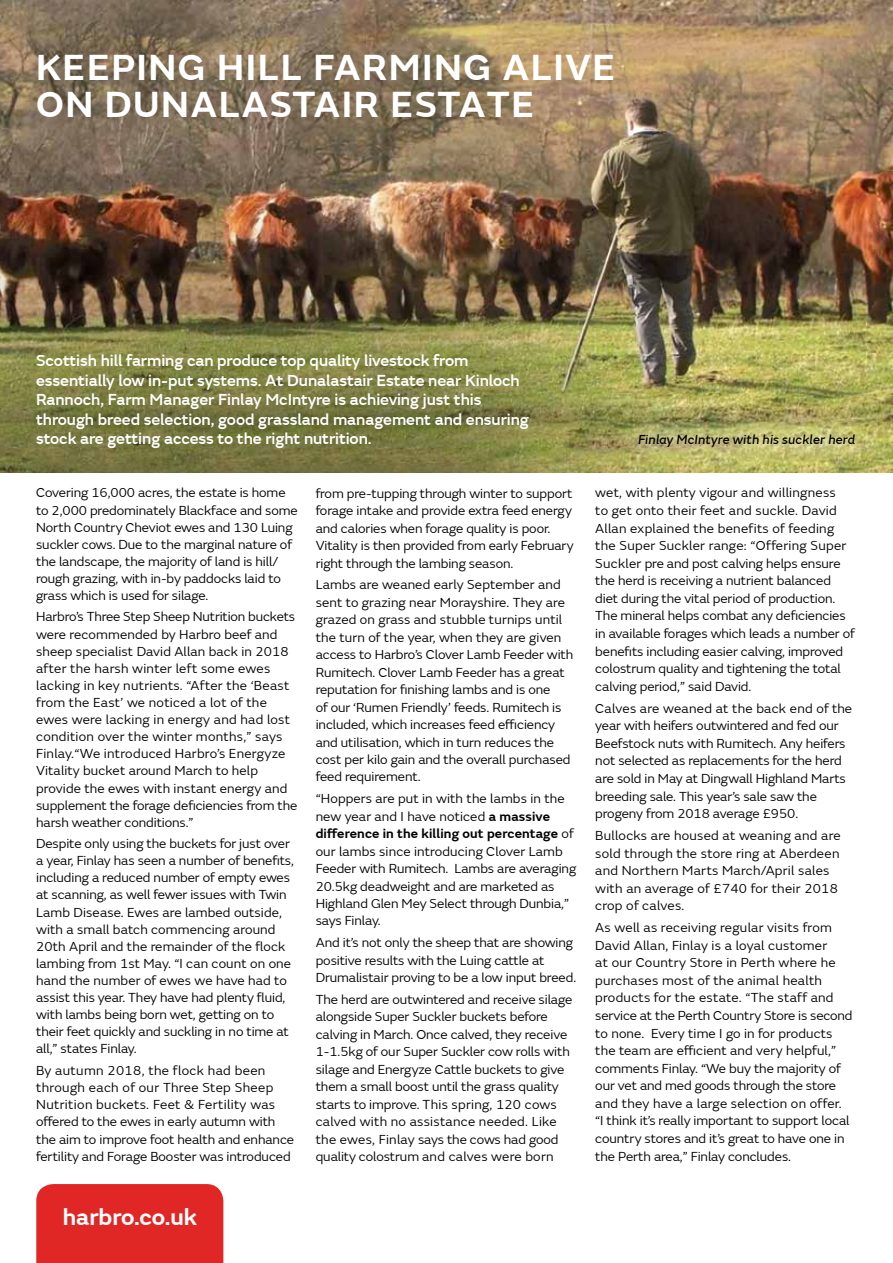
<style>
.page{position:relative;width:893px;height:1263px;background:#fff}
.page>*{position:absolute;margin:0;border:0;box-sizing:border-box;transform-origin:0 0}
.t1{font:600 37.5px/37.5px "FS Emeric";letter-spacing:.04em;color:#fff}
.t2{font:600 24px "FS Emeric";color:#fff}
.t3{font:500 16.5px/19.5px "FS Emeric";letter-spacing:-.005em;color:#fff}
.t4{font:13.5px/17.4px "FS Emeric";letter-spacing:-.005em;color:#000}
.t5{font:13.5px/17.5px "FS Emeric";letter-spacing:.02em;color:#000}
.t6{font:italic 13.5px "FS Emeric Core";letter-spacing:.01em;color:#000}
.s1{font-weight:600}
</style>
<div class="page">
<img style="left:0;top:0;width:893px;height:472px">
<div style="left:36px;top:1184px;width:187px;height:79px;background:#e12726"></div>
<div style="left:616px;top:411px;width:262px;height:59px;background:#fff;opacity:.43"></div>
<h1 class="t1" style="left:36px;top:46px;width:581px">Keeping h ill farming alive on Dunalastair Estate</h1>
<p class="t3" style="left:36px;top:350px;width:494px">Scottish hill farming can produce top quality livestock from essentially low in-put systems. At Dunalastair Estate near Kinloch Rannoch, Farm Manager Finlay McIntyre is achieving just this through breed selection, good grassland management and ensuring stock are getting access to the right nutrition.</p>
<p class="t6" style="left:638px;top:430px;width:219px">Finlay McIntyre with his suckler herd</p>
<p class="t4" style="left:36px;top:484px;width:263px">Covering 16,000 acres, the estate is home to 2,000 predominately Blackface and some North Country Cheviot ewes and 130 Luing suckler cows. Due to the marginal nature of the landscape, the majority of land is hill/ rough grazing, with in-by paddocks laid to grass which is used for silage.</p>
<p class="t4" style="left:36px;top:608px;width:263px">Harbro’s Three Step Sheep Nutrition buckets were recommended by Harbro beef and sheep specialist David Allan back in 2018 after the harsh winter left some ewes lacking in key nutrients. “After the ‘Beast from the East’ we noticed a lot of the ewes were lacking in energy and had lost condition over the winter months,” says Finlay.“We introduced Harbro’s Energyze Vitality bucket around March to help provide the ewes with instant energy and supplement the forage deficiencies from the harsh weather conditions.”</p>
<p class="t4" style="left:36px;top:834px;width:259px">Despite only using the buckets for just over a year, Finlay has seen a number of benefits, including a reduced number of empty ewes at scanning, as well fewer issues with Twin Lamb Disease. Ewes are lambed outside, with a small batch commencing around 20th April and the remainder of the flock lambing from 1st May. “I can count on one hand the number of ewes we have had to assist this year. They have had plenty fluid, with lambs being born wet, getting on to their feet quickly and suckling in no time at all,” states Finlay.</p>
<p class="t4" style="left:36px;top:1061px;width:259px">By autumn 2018, the flock had been through each of our Three Step Sheep Nutrition buckets. Feet &amp; Fertility was offered to the ewes in early autumn with the aim to improve foot health and enhance fertility and Forage Booster was introduced</p>
<h2 class="t2" style="left:63px;top:1198px;width:136px">harbro.co.uk</h2>
<p class="t4" style="left:316px;top:484px;width:259px">from pre-tupping through winter to support forage intake and provide extra feed energy and calories when forage quality is poor.<br>Vitality is then provided from early February right through the lambing season.</p>
<p class="t4" style="left:316px;top:575px;width:259px">Lambs are weaned early September and sent to grazing near Morayshire. They are grazed on grass and stubble turnips until the turn of the year, when they are given access to Harbro’s Clover Lamb Feeder with Rumitech. Clover Lamb Feeder has a great reputation for finishing lambs and is one<br>of our ‘Rumen Friendly’ feeds. Rumitech is included, which increases feed efficiency and utilisation, which in turn reduces the cost per kilo gain and the overall purchased feed requirement.</p>
<p class="t4" style="left:316px;top:789px;width:262px">“Hoppers are put in with the lambs in the new year and I have noticed <span class="s1">a massive difference in the killing out percentage</span> of our lambs since introducing Clover Lamb Feeder with Rumitech. Lambs are averaging 20.5kg deadweight and are marketed as Highland Glen Mey Select through Dunbia,” says Finlay.</p>
<p class="t4" style="left:316px;top:933px;width:262px">And it’s not only the sheep that are showing positive results with the Luing cattle at<br>Drumalistair proving to be a low input breed.</p>
<p class="t4" style="left:316px;top:990px;width:258px">The herd are outwintered and receive silage alongside Super Suckler buckets before calving in March. Once calved, they receive 1-1.5kg of our Super Suckler cow rolls with silage and Energyze Cattle buckets to give them a small boost until the grass quality starts to improve. This spring, 120 cows calved with no assistance needed. Like the ewes, Finlay says the cows had good quality colostrum and calves were born</p>
<p class="t4" style="left:595px;top:483px;width:261px">wet, with plenty vigour and willingness<br>to get onto their feet and suckle. David Allan explained the benefits of feeding the Super Suckler range: “Offering Super Suckler pre and post calving helps ensure the herd is receiving a nutrient balanced diet during the vital period of production.<br>The mineral helps combat any deficiencies in available forages which leads a number of benefits including easier calving, improved colostrum quality and tightening the total calving period,” said David.</p>
<p class="t4" style="left:595px;top:699px;width:258px">Calves are weaned at the back end of the year with heifers outwintered and fed our Beefstock nuts with Rumitech. Any heifers not selected as replacements for the herd are sold in May at Dingwall Highland Marts breeding sale. This year’s sale saw the progeny from 2018 average £950.</p>
<p class="t5" style="left:595px;top:826px;width:247px">Bullocks are housed at weaning and are sold through the store ring at Aberdeen and Northern Marts March/April sales with an average of £740 for their 2018 crop of calves.</p>
<p class="t4" style="left:595px;top:918px;width:259px">As well as receiving regular visits from David Allan, Finlay is a loyal customer<br>at our Country Store in Perth where he purchases most of the animal health products for the estate. “The staff and service at the Perth Country Store is second to none. Every time I go in for products the team are efficient and very helpful,” comments Finlay. “We buy the majority of our vet and med goods through the store and they have a large selection on offer. “I think it’s really important to support local country stores and it’s great to have one in the Perth area,” Finlay concludes.</p>
</div>
